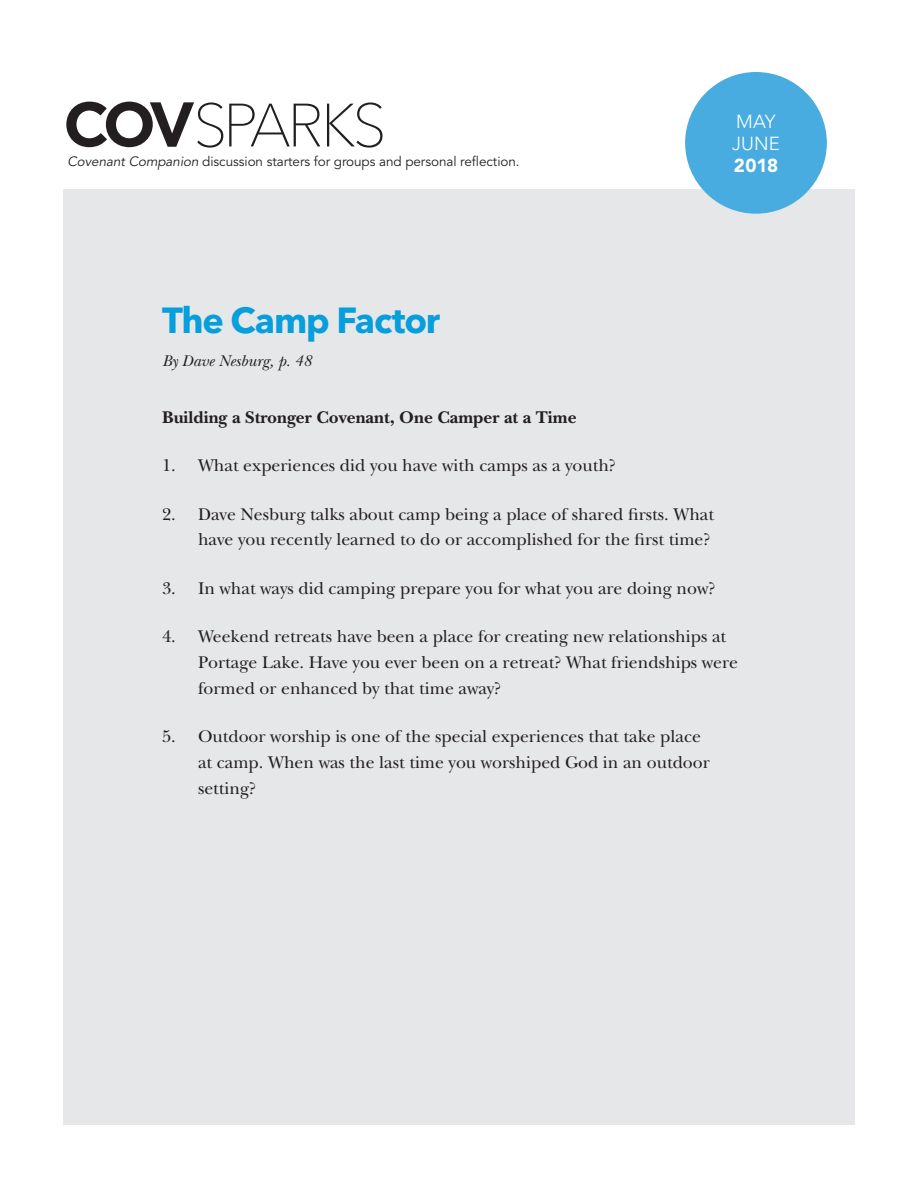
<style>
.page{position:relative;width:918px;height:1188px;background:#fff}
.page>*{position:absolute;margin:0;border:0;box-sizing:border-box;transform-origin:0 0}
.t1{font:100 60.45px "Avenir Next LT Pro";letter-spacing:-.065em;color:#231f20}
.Headline{font:700 36px "Avenir Next LT Pro";letter-spacing:-.035em;color:#069edb}
.t2{font:300 18.75px/21.6px "Avenir LT Std";letter-spacing:.01em;color:#fff}
.t3{font:900 18.75px "Avenir LT Std";color:#fff}
.t4{font:17.7px/25.8px "New Baskerville Std";color:#231f20}
.Intro{font:700 17.7px "New Baskerville Std";color:#231f20}
.Author__Page{font:italic 16.2px "New Baskerville Std";color:#231f20}
.t5{font:13.5px "Avenir LT Std";letter-spacing:-.005em;color:#231f20}
.s1{font-family:"Gotham";font-weight:700;font-size:63px}
.s2{font-style:italic}
</style>
<div class="page">
<div style="left:63px;top:189px;width:792px;height:936px;background:#e6e7e9"></div>
<div style="left:685px;top:72px;width:142px;height:142px;background:#48ace0;border-radius:50%"></div>
<h1 class="t1" style="left:63px;top:89px;width:325px"><span class="s1">COV</span>SPARKS</h1>
<p class="t5" style="left:68px;top:154px;width:454px"><span class="s2">Covenant Companion</span> discussion starters for groups and personal reflection.</p>
<p class="Headline" style="left:162px;top:299px;width:280px">The Camp Factor</p>
<p class="Author__Page" style="left:162px;top:351px;width:151px">By Dave Nesburg, p. 48</p>
<p class="t2" style="left:732px;top:111px;width:49px">MAY<br>JUNE</p>
<p class="t3" style="left:734px;top:154px;width:46px">2018</p>
<p class="Intro" style="left:162px;top:407px;width:416px">Building a Stronger Covenant, One Camper at a Time</p>
<p class="t4" style="left:162px;top:453px;width:456px">1. What experiences did you have with camps as a youth?</p>
<p class="t4" style="left:162px;top:501px;width:554px;text-align:right">2. Dave Nesburg talks about camp being a place of shared firsts. What have you recently learned to do or accomplished for the first time?</p>
<p class="t4" style="left:162px;top:575px;width:555px">3. In what ways did camping prepare you for what you are doing now?</p>
<p class="t4" style="left:198px;top:624px;width:542px;text-indent:-36px">4. Weekend retreats have been a place for creating new relationships at<br>Portage Lake. Have you ever been on a retreat? What friendships were formed or enhanced by that time away?</p>
<p class="t4" style="left:198px;top:723px;width:513px;text-indent:-36px">5. Outdoor worship is one of the special experiences that take place at camp. When was the last time you worshiped God in an outdoor setting?</p>
</div>
